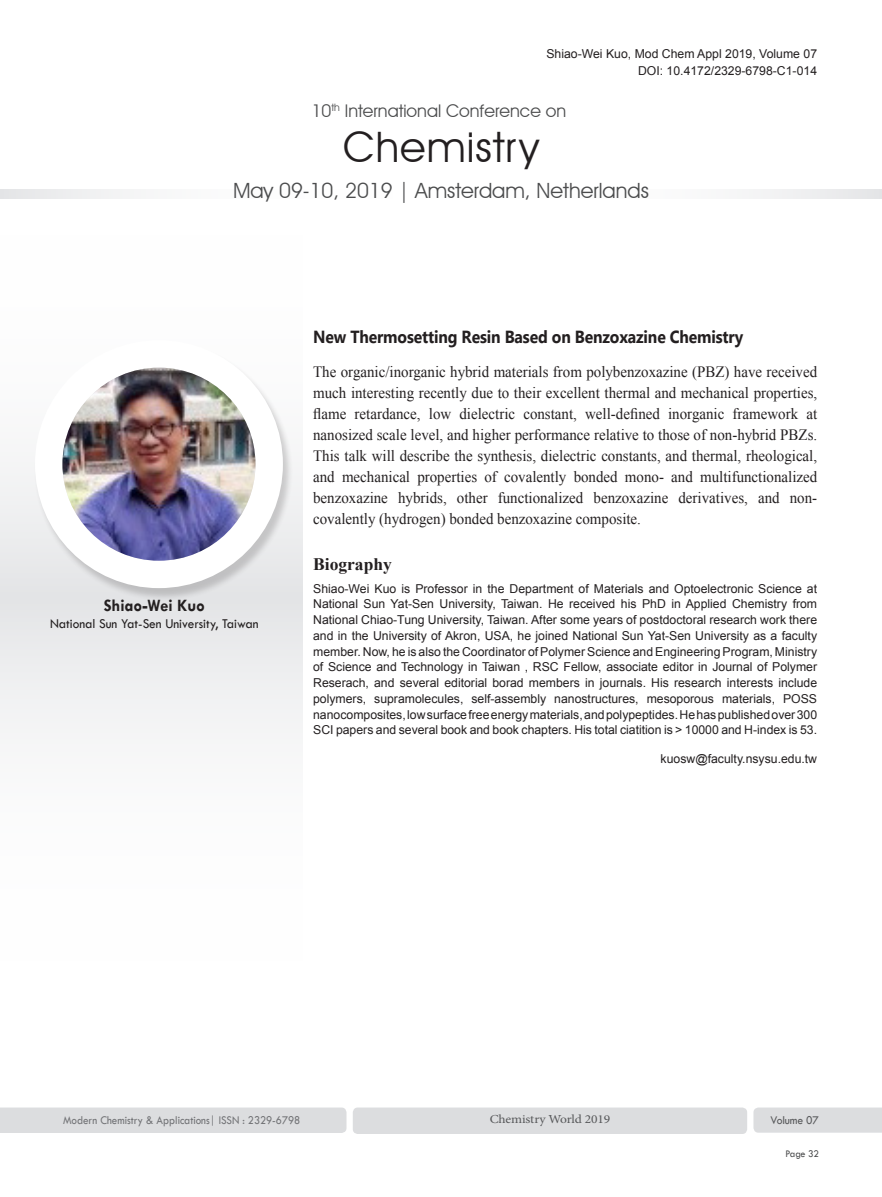
<style>
.page{position:relative;width:882px;height:1197px;background:#fff}
.page>*{position:absolute;margin:0;border:0;box-sizing:border-box;transform-origin:0 0}
.t1{font:42px "Avant Garde IT Cby BT";letter-spacing:.025em;color:#231f20}
.t2{font:21px "Avant Garde IT Cby BT";color:#4b4c4d}
.Bio_Heading{font:700 17.5px "Microsoft Tai Le";letter-spacing:-.01em;color:#231f20;scale:.9 1}
.t3{font:17.5px "Avant Garde IT Cby BT";color:#4b4c4d}
.Name{font:700 17.5px "Tw Cen";color:#231f20;scale:.95 1}
.Bio_Heading-2{font:700 17.5px "Times New Roman";color:#231f20}
.Bio_Heading-3{font:15.75px/21px "Times New Roman";color:#231f20;text-align:justify;scale:.95 1}
.Name-2{font:14px "Tw Cen";color:#231f20;scale:.95 1}
.Biography{font:12.25px/15.8px "Arial";color:#231f20;text-align:justify}
.t4{font:12.25px "Tw Cen";color:#717275;scale:.9 1}
.t5{font:12.25px "Minion Pro";letter-spacing:-.01em;color:#57585a;scale:1.1 1}
.t6{font:12.25px "Tw Cen";letter-spacing:-.01em;color:#57585a;scale:.95 1}
.t7{font:10.5px "Tw Cen";letter-spacing:-.02em;color:#4b4c4d;scale:.95 1}
</style>
<div class="page">
<svg style="left:0;top:189px;width:882px;height:9px"></svg>
<div style="left:0;top:597px;width:302px;height:393px;background:linear-gradient(to bottom,#e9eaeb,#fff)"></div>
<div style="left:0;top:205px;width:302px;height:392px;background:linear-gradient(to bottom,#fff,#e9eaeb)"></div>
<div style="left:0;top:1108px;width:346px;height:25px;background:#dcdddf"></div>
<div style="left:353px;top:1108px;width:394px;height:26px;background:#dcdddf;border-radius:5px"></div>
<div style="left:753px;top:1108px;width:129px;height:25px;background:#dcdddf"></div>
<div style="left:34px;top:341px;width:260px;height:260px;background:#231f20;opacity:.2"></div>
<div style="left:35px;top:340px;width:248px;height:248px;background:#fff;border-radius:50%"></div>
<img style="left:62px;top:368px;width:194px;height:193px;border-radius:97px">
<p class="Biography" style="left:546px;top:46px;width:272px">Shiao-Wei Kuo, Mod Chem Appl 2019, Volume 07</p>
<p class="Biography" style="left:638px;top:63px;width:181px">DOI: 10.4172/2329-6798-C1-014</p>
<h3 class="t3" style="left:312px;top:100px;width:256px">10<sup>th</sup> International Conference on</h3>
<h1 class="t1" style="left:343px;top:122px;width:197px">Chemistry</h1>
<h2 class="t2" style="left:233px;top:178px;width:417px">May 09-10, 2019 | Amsterdam, Netherlands</h2>
<p class="Name" style="left:104px;top:595px;width:108px">Shiao-Wei Kuo</p>
<p class="Name-2" style="left:50px;top:615px;width:221px">National Sun Yat-Sen University, Taiwan</p>
<p class="Bio_Heading" style="left:313px;top:327px;width:479px">New Thermosetting Resin Based on Benzoxazine Chemistry</p>
<p class="Bio_Heading-3" style="left:313px;top:361px;width:532px">The organic/inorganic hybrid materials from polybenzoxazine (PBZ) have received much interesting recently due to their excellent thermal and mechanical properties, flame retardance, low dielectric constant, well-defined inorganic framework at nanosized scale level, and higher performance relative to those of non-hybrid PBZs.<br>This talk will describe the synthesis, dielectric constants, and thermal, rheological, and mechanical properties of covalently bonded mono- and multifunctionalized benzoxazine hybrids, other functionalized benzoxazine derivatives, and non&shy;covalently (hydrogen) bonded benzoxazine composite.</p>
<p class="Bio_Heading-2" style="left:313px;top:552px;width:80px">Biography</p>
<p class="Biography" style="left:313px;top:581px;width:506px">Shiao-Wei Kuo is Professor in the Department of Materials and Optoelectronic Science at National Sun Yat-Sen University, Taiwan. He received his PhD in Applied Chemistry from National Chiao-Tung University, Taiwan. After some years of postdoctoral research work there and in the University of Akron, USA, he joined National Sun Yat-Sen University as a faculty member. Now, he is also the Coordinator of Polymer Science and Engineering Program, Ministry of Science and Technology in Taiwan , RSC Fellow, associate editor in Journal of Polymer Reserach, and several editorial borad members in journals. His research interests include polymers, supramolecules, self-assembly nanostructures, mesoporous materials, POSS nanocomposites, low surface free energy materials, and polypeptides. He has published over 300<br>SCI papers and several book and book chapters. His total ciatition is &gt; 10000 and H-index is 53.</p>
<p class="Biography" style="left:661px;top:751px;width:158px">kuosw@faculty.nsysu.edu.tw</p>
<p class="t4" style="left:63px;top:1113px;width:265px">Modern Chemistry &amp; Applications| ISSN : 2329-6798</p>
<p class="t5" style="left:490px;top:1111px;width:111px">Chemistry World 2019</p>
<p class="t6" style="left:771px;top:1113px;width:53px">Volume 07</p>
<p class="t7" style="left:786px;top:1147px;width:37px">Page 32</p>
</div>
